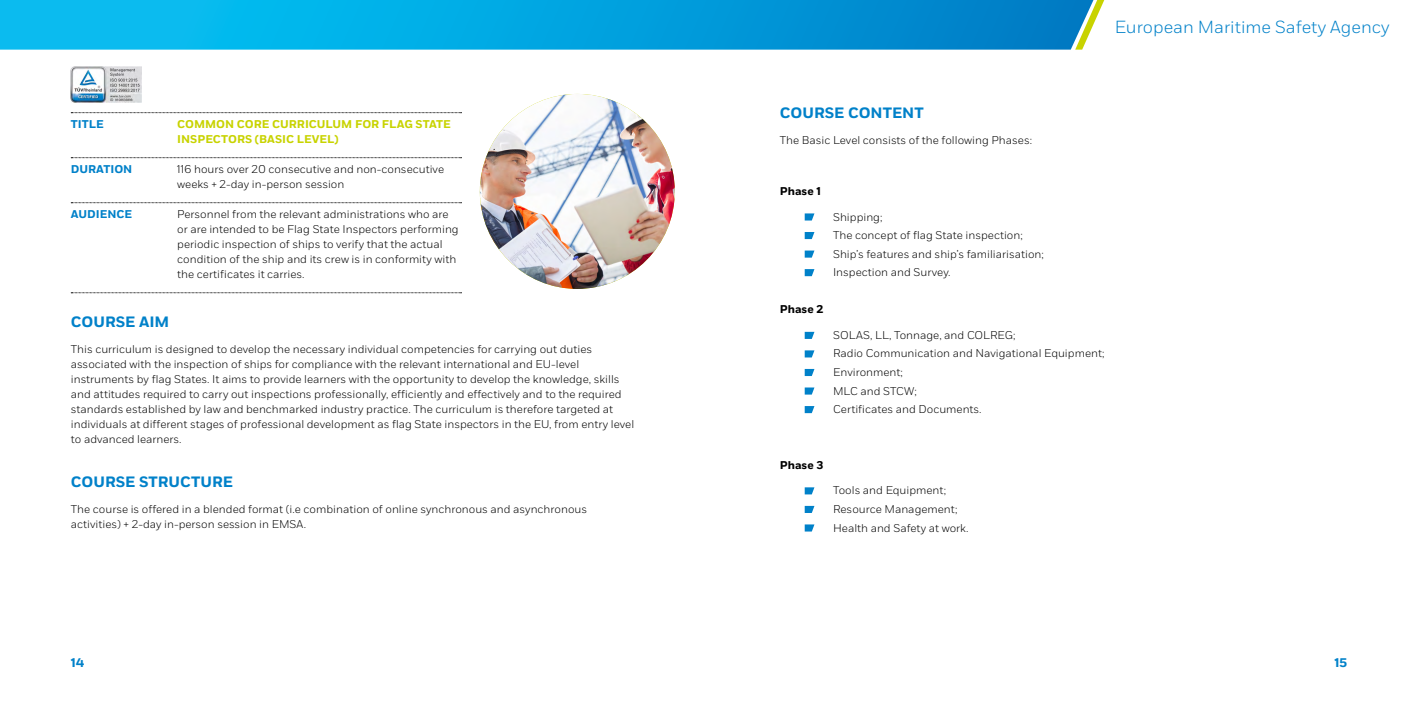
<style>
.page{position:relative;width:1418px;height:709px;background:#fff}
.page>*{position:absolute;margin:0;border:0;box-sizing:border-box;transform-origin:0 0}
.t1{font:300 17.5px "Fort";color:#0081c9}
.t2{font:700 15px "Fort";color:#0081c9}
.t3{font:700 12.5px "Fort";color:#0081c9}
.t4{font:300 11.25px/15px "Fort";color:#000}
.t5{font:700 11.25px/15px "Fort";color:#c8d300}
.t6{font:700 11.25px "Fort";color:#0081c9}
.t7{font:700 11.25px "Fort";color:#000}
</style>
<div class="page">
<svg style="left:71px;top:112px;width:390px;height:1px"></svg>
<svg style="left:71px;top:157px;width:390px;height:1px"></svg>
<svg style="left:71px;top:202px;width:390px;height:1px"></svg>
<svg style="left:71px;top:292px;width:390px;height:1px"></svg>
<img style="left:480px;top:94px;width:195px;height:195px;border-radius:97px">
<svg style="left:804px;top:213px;width:10px;height:7px"></svg>
<svg style="left:804px;top:232px;width:10px;height:7px"></svg>
<svg style="left:804px;top:250px;width:10px;height:8px"></svg>
<svg style="left:804px;top:269px;width:10px;height:7px"></svg>
<svg style="left:804px;top:332px;width:10px;height:7px"></svg>
<svg style="left:804px;top:350px;width:10px;height:7px"></svg>
<svg style="left:804px;top:369px;width:10px;height:7px"></svg>
<svg style="left:804px;top:387px;width:10px;height:7px"></svg>
<svg style="left:804px;top:406px;width:10px;height:7px"></svg>
<svg style="left:804px;top:487px;width:10px;height:7px"></svg>
<svg style="left:804px;top:506px;width:10px;height:7px"></svg>
<svg style="left:804px;top:524px;width:10px;height:7px"></svg>
<svg style="left:0;top:0;width:1075px;height:50px;background:#04a3df"></svg>
<svg style="left:1075px;top:0;width:30px;height:50px"></svg>
<img style="left:71px;top:66px;width:71px;height:36px">
<p class="t6" style="left:71px;top:117px;width:34px">TITLE</p>
<p class="t5" style="left:177px;top:117px;width:275px">COMMON CORE CURRICULUM FOR FLAG STATE<br>INSPECTORS (BASIC LEVEL)</p>
<p class="t6" style="left:71px;top:162px;width:63px">DURATION</p>
<p class="t4" style="left:177px;top:162px;width:268px">116 hours over 20 consecutive and non-consecutive weeks + 2-day in-person session</p>
<p class="t6" style="left:71px;top:207px;width:63px">AUDIENCE</p>
<p class="t4" style="left:177px;top:207px;width:283px">Personnel from the relevant administrations who are or are intended to be Flag State Inspectors performing periodic inspection of ships to verify that the actual condition of the ship and its crew is in conformity with the certificates it carries.</p>
<h2 class="t2" style="left:71px;top:313px;width:100px">COURSE AIM</h2>
<p class="t4" style="left:71px;top:341px;width:565px">This curriculum is designed to develop the necessary individual competencies for carrying out duties associated with the inspection of ships for compliance with the relevant international and EU-level instruments by flag States. It aims to provide learners with the opportunity to develop the knowledge, skills and attitudes required to carry out inspections professionally, efficiently and effectively and to the required standards established by law and benchmarked industry practice. The curriculum is therefore targeted at individuals at different stages of professional development as flag State inspectors in the EU, from entry level to advanced learners.</p>
<h2 class="t2" style="left:71px;top:473px;width:164px">COURSE STRUCTURE</h2>
<p class="t4" style="left:71px;top:501px;width:518px">The course is offered in a blended format (i.e combination of online synchronous and asynchronous activities) + 2-day in-person session in EMSA.</p>
<h1 class="t1" style="left:1114px;top:16px;width:276px">European Maritime Safety Agency</h1>
<h2 class="t2" style="left:780px;top:104px;width:145px">COURSE CONTENT</h2>
<p class="t4" style="left:780px;top:132px;width:254px">The Basic Level consists of the following Phases:</p>
<p class="t7" style="left:780px;top:184px;width:43px">Phase 1</p>
<p class="t4" style="left:833px;top:207px;width:212px;line-height:18.5px">Shipping;<br>The concept of flag State inspection;<br>Ship’s features and ship’s familiarisation;<br>Inspection and Survey.</p>
<p class="t7" style="left:780px;top:302px;width:45px">Phase 2</p>
<p class="t4" style="left:833px;top:326px;width:273px;line-height:18.5px">SOLAS, LL, Tonnage, and COLREG;<br>Radio Communication and Navigational Equipment;<br>Environment;<br>MLC and STCW;<br>Certificates and Documents.</p>
<p class="t7" style="left:780px;top:458px;width:45px">Phase 3</p>
<p class="t4" style="left:833px;top:481px;width:137px;line-height:18.5px">Tools and Equipment;<br>Resource Management;<br>Health and Safety at work.</p>
<p class="t3" style="left:71px;top:655px;width:15px">14</p>
<p class="t3" style="left:1334px;top:655px;width:14px">15</p>
</div>
